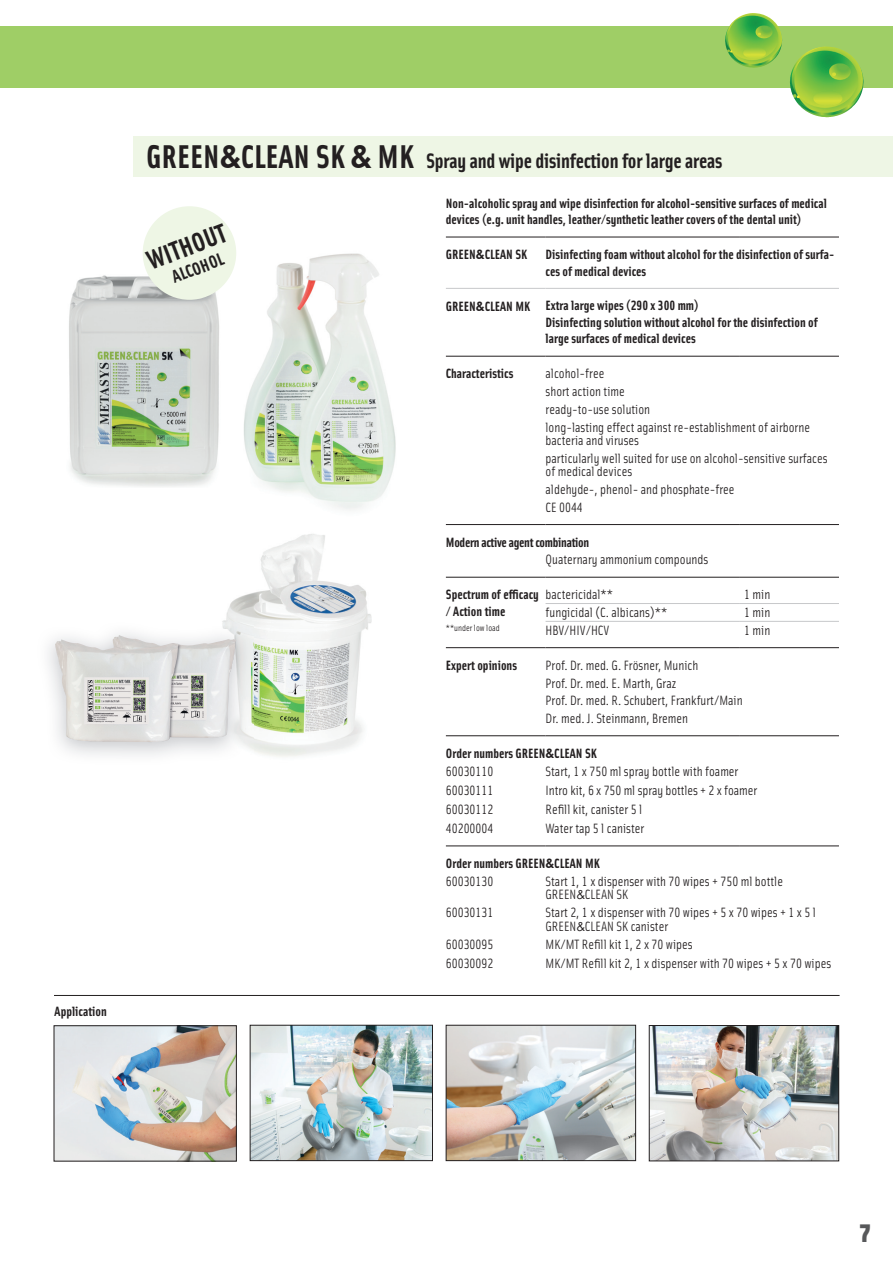
<style>
.page{position:relative;width:893px;height:1263px;background:#fff}
.page>*{position:absolute;margin:0;border:0;box-sizing:border-box;transform-origin:0 0}
.t1{font:27px "Solex Bold Lining";color:#231f20}
.t2{font:25.5px "Solex Black Lining";color:#57585a}
.t3{font:21px "Solex Bold Lining";letter-spacing:-.01em;color:#231f20}
.t4{font:18px "Solex Bold Lining";color:#231f20}
.t5{font:13.5px/17.7px "Solex Regular Lining";color:#231f20}
.t6{font:13.5px/16.5px "Solex Bold Lining";color:#231f20}
.t7{font:13.5px "Solex Bold Lining";letter-spacing:-.02em;color:#231f20}
.t8{font:9px "Solex Regular Lining";color:#231f20}
.s1{font-size:33px}
.s2{font-family:"Futura";font-weight:800;font-size:30px}
.s3{font-family:"Futura";font-weight:800;font-size:12.3px}
.s4{font-family:"Futura"}
</style>
<div class="page">
<div style="left:0;top:26px;width:893px;height:62px;background:#9fce66"></div>
<div style="left:134px;top:136px;width:759px;height:40px;background:#eef6e5"></div>
<img style="left:230px;top:230px;width:216px;height:280px">
<img style="left:725px;top:13px;width:40px;height:55px">
<img style="left:790px;top:47px;width:35px;height:70px">
<img style="left:69px;top:260px;width:167px;height:227px">
<div style="left:143px;top:206px;width:93px;height:94px;background:#eef6e5;border-radius:50%"></div>
<img style="left:252px;top:1027px;width:179px;height:132px">
<div style="left:250px;top:1025px;width:183px;height:136px;border:1px solid #231f20"></div>
<img style="left:56px;top:1027px;width:179px;height:132px">
<div style="left:54px;top:1025px;width:183px;height:136px;border:1px solid #231f20"></div>
<img style="left:651px;top:1027px;width:186px;height:132px">
<div style="left:649px;top:1025px;width:190px;height:136px;border:1px solid #231f20"></div>
<img style="left:448px;top:1027px;width:186px;height:132px">
<div style="left:446px;top:1025px;width:190px;height:136px;border:1px solid #231f20"></div>
<hr style="left:54px;top:995px;width:786px;height:1px;background:#231f20">
<img style="left:222px;top:534px;width:150px;height:223px">
<img style="left:48px;top:622px;width:206px;height:135px">
<img style="left:55px;top:635px;width:181px;height:107px">
<hr style="left:446px;top:577px;width:100px;height:1px;background:#231f20">
<hr style="left:546px;top:577px;width:194px;height:1px;background:#231f20">
<hr style="left:740px;top:577px;width:99px;height:1px;background:#231f20">
<hr style="left:446px;top:647px;width:100px;height:1px;background:#231f20">
<hr style="left:546px;top:647px;width:194px;height:1px;background:#231f20">
<hr style="left:740px;top:647px;width:99px;height:1px;background:#231f20">
<hr style="left:446px;top:735px;width:100px;height:1px;background:#231f20">
<hr style="left:546px;top:735px;width:194px;height:1px;background:#231f20">
<hr style="left:740px;top:735px;width:99px;height:1px;background:#231f20">
<hr style="left:446px;top:845px;width:100px;height:1px;background:#231f20">
<hr style="left:546px;top:845px;width:194px;height:1px;background:#231f20">
<hr style="left:740px;top:845px;width:99px;height:1px;background:#231f20">
<hr style="left:446px;top:356px;width:100px;height:1px;background:#231f20">
<hr style="left:546px;top:356px;width:194px;height:1px;background:#231f20">
<hr style="left:740px;top:356px;width:99px;height:1px;background:#231f20">
<hr style="left:446px;top:524px;width:100px;height:1px;background:#231f20">
<hr style="left:546px;top:524px;width:194px;height:1px;background:#231f20">
<hr style="left:740px;top:524px;width:99px;height:1px;background:#231f20">
<hr style="left:546px;top:603px;width:194px;height:1px;background:#c7c8ca">
<hr style="left:740px;top:603px;width:99px;height:1px;background:#c7c8ca">
<hr style="left:546px;top:621px;width:194px;height:1px;background:#c7c8ca">
<hr style="left:740px;top:621px;width:99px;height:1px;background:#c7c8ca">
<hr style="left:446px;top:288px;width:100px;height:1px;background:#c7c8ca">
<hr style="left:546px;top:288px;width:194px;height:1px;background:#c7c8ca">
<hr style="left:740px;top:288px;width:99px;height:1px;background:#c7c8ca">
<hr style="left:446px;top:237px;width:100px;height:1px;background:#231f20">
<hr style="left:546px;top:237px;width:194px;height:1px;background:#231f20">
<hr style="left:740px;top:237px;width:99px;height:1px;background:#231f20">
<p class="t6" style="left:55px;top:1003px;width:54px">Application</p>
<h3 class="t3" style="left:146px;top:147px;width:578px"><span class="s1">GREEN</span><span class="s2">&amp;</span><span class="s1">CLEAN SK</span> <span class="s2">&amp;</span> <span class="s1">MK</span> Spray and wipe disinfection for large areas</h3>
<h1 class="t1" style="left:141px;top:245px;width:85px;rotate:-21deg">WITHOUT</h1>
<h3 class="t4" style="left:168px;top:266px;width:56px;rotate:-21deg">ALCOHOL</h3>
<p class="t6" style="left:446px;top:194px;width:383px">Non-alcoholic spray and wipe disinfection for alcohol-sensitive surfaces of medical devices (e.g. unit handles, leather/synthetic leather covers of the dental unit)</p>
<p class="t6" style="left:446px;top:246px;width:83px">GREEN<span class="s3">&amp;</span>CLEAN SK</p>
<p class="t6" style="left:546px;top:246px;width:290px">Disinfecting foam without alcohol for the disinfection of surfa&shy;ces of medical devices</p>
<p class="t6" style="left:546px;top:297px;width:274px;text-indent:-100px">GREEN<span class="s3">&amp;</span>CLEAN MK Extra large wipes (290 x 300 mm)<br>Disinfecting solution without alcohol for the disinfection of large surfaces of medical devices</p>
<p class="t6" style="left:446px;top:365px;width:69px">Characteristics</p>
<p class="t5" style="left:546px;top:364px;width:266px">alcohol-free<br>short action time<br>ready-to-use solution<br>long-lasting effect against re-establishment of airborne</p>
<p class="t5" style="left:546px;top:431px;width:283px">bacteria and viruses<br>particularly well suited for use on alcohol-sensitive surfaces</p>
<p class="t5" style="left:546px;top:462px;width:190px">of medical devices<br>aldehyde-, phenol- and phosphate-free<br>CE 0044</p>
<p class="t7" style="left:446px;top:533px;width:145px">Modern active agent combination</p>
<p class="t5" style="left:546px;top:550px;width:164px">Quaternary ammonium compounds</p>
<p class="t6" style="left:446px;top:586px;width:94px">Spectrum of efficacy / Action time</p>
<p class="t8" style="left:446px;top:622px;width:55px">**under low load</p>
<p class="t5" style="left:546px;top:585px;width:69px">bactericidal**</p>
<p class="t5" style="left:744px;top:585px;width:28px">1 min</p>
<p class="t5" style="left:546px;top:603px;width:123px">fungicidal (C. albicans)**</p>
<p class="t5" style="left:744px;top:603px;width:28px">1 min</p>
<p class="t5" style="left:546px;top:621px;width:65px">HBV/HIV/HCV</p>
<p class="t5" style="left:744px;top:621px;width:28px">1 min</p>
<p class="t6" style="left:446px;top:656px;width:73px">Expert opinions</p>
<p class="t5" style="left:546px;top:656px;width:199px">Prof. Dr. med. G. Frösner, Munich<br>Prof. Dr. med. E. Marth, Graz<br>Prof. Dr. med. R. Schubert, Frankfurt/Main Dr. med. J. Steinmann, Bremen</p>
<p class="t6" style="left:446px;top:744px;width:152px">Order numbers GREEN<span class="s3">&amp;</span>CLEAN SK</p>
<p class="t5" style="left:446px;top:762px;width:49px">60030110</p>
<p class="t5" style="left:546px;top:762px;width:194px">Start, 1 x 750 ml spray bottle with foamer</p>
<p class="t5" style="left:446px;top:781px;width:49px">60030111</p>
<p class="t5" style="left:546px;top:781px;width:213px">Intro kit, 6 x 750 ml spray bottles + 2 x foamer</p>
<p class="t5" style="left:446px;top:800px;width:49px">60030112</p>
<p class="t5" style="left:546px;top:800px;width:98px">Refill kit, canister 5 l</p>
<p class="t5" style="left:446px;top:819px;width:49px">40200004</p>
<p class="t5" style="left:546px;top:819px;width:100px">Water tap 5 l canister</p>
<p class="t6" style="left:446px;top:854px;width:155px">Order numbers GREEN<span class="s3">&amp;</span>CLEAN MK</p>
<p class="t5" style="left:446px;top:872px;width:49px">60030130</p>
<p class="t5" style="left:546px;top:874px;width:239px;line-height:13.5px">Start 1, 1 x dispenser with 70 wipes + 750 ml bottle<br>GREEN<span class="s4">&amp;</span>CLEAN SK</p>
<p class="t5" style="left:446px;top:903px;width:49px">60030131</p>
<p class="t5" style="left:546px;top:905px;width:272px;line-height:13.5px">Start 2, 1 x dispenser with 70 wipes + 5 x 70 wipes + 1 x 5 l<br>GREEN<span class="s4">&amp;</span>CLEAN SK canister</p>
<p class="t5" style="left:446px;top:934px;width:49px">60030095</p>
<p class="t5" style="left:546px;top:934px;width:149px">MK/MT Refill kit 1, 2 x 70 wipes</p>
<p class="t5" style="left:446px;top:954px;width:49px">60030092</p>
<p class="t5" style="left:546px;top:954px;width:287px">MK/MT Refill kit 2, 1 x dispenser with 70 wipes + 5 x 70 wipes</p>
<h2 class="t2" style="left:859px;top:1215px;width:14px">7</h2>
</div>
